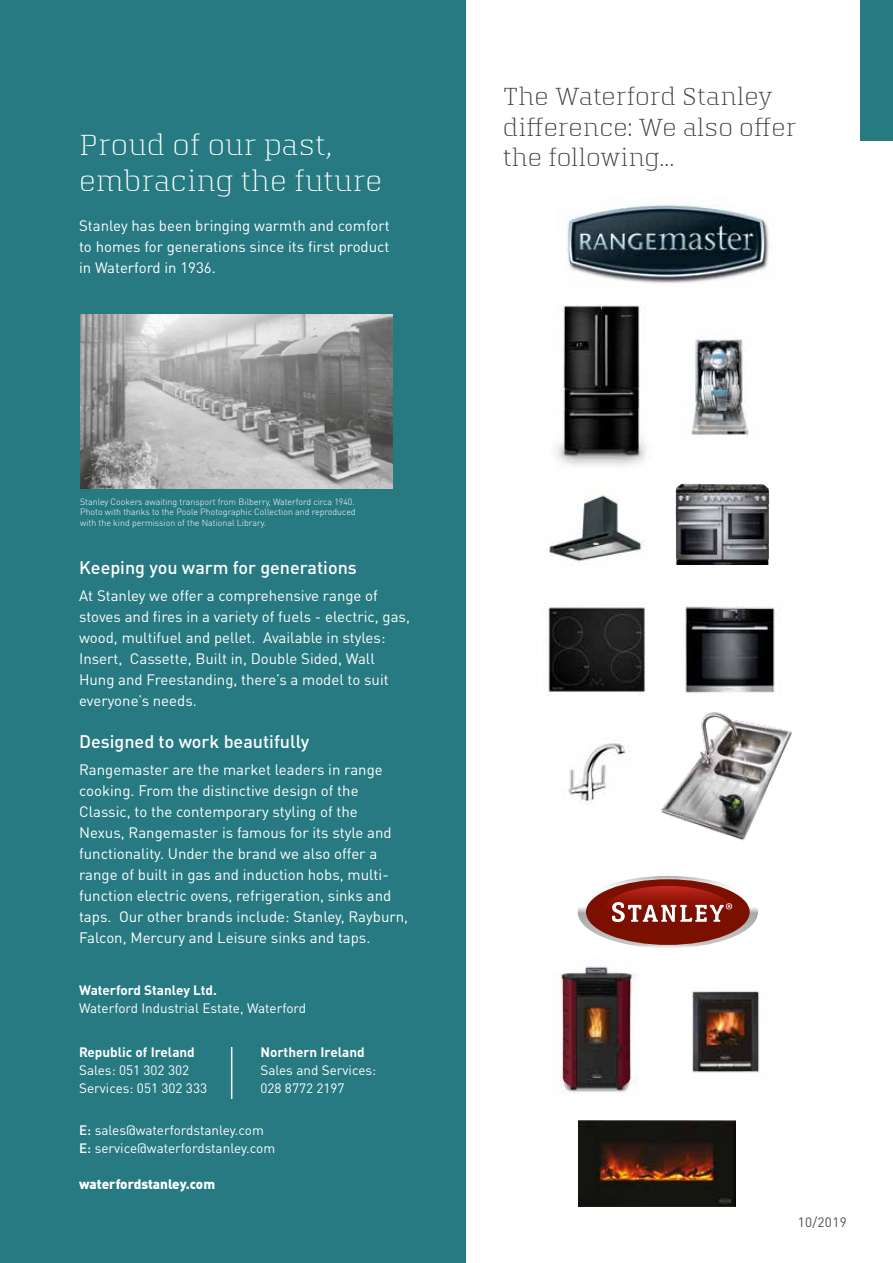
<style>
.page{position:relative;width:893px;height:1263px;background:#fff}
.page>*{position:absolute;margin:0;border:0;box-sizing:border-box;transform-origin:0 0}
.t1{font:300 30px/36px "Quitador Pro";color:#fff}
.t2{font:300 25.5px/30.6px "Quitador Pro";letter-spacing:-.005em;color:#3c3c3b}
.t3{font:500 18px "DIN Pro";color:#fff}
.t4{font:15px/21px "DIN Pro";color:#fff}
.t5{font:13.5px/18px "DIN Pro";color:#fff}
.t6{font:700 13.5px "DIN Pro";color:#fff}
.t7{font:900 13.5px "DIN Pro";color:#fff}
.t8{font:13.5px "DIN Pro";letter-spacing:.025em;color:#524e4b}
.t9{font:300 9px/10.8px "DIN Pro";color:#fff;text-align:justify}
.s1{font-weight:500}
</style>
<div class="page">
<div style="left:0;top:0;width:466px;height:1263px;background:#277a82"></div>
<svg style="left:578px;top:876px;width:180px;height:72px"></svg>
<hr style="left:231px;top:1047px;width:1px;height:52px;background:#fff">
<img style="left:568px;top:743px;width:58px;height:62px">
<img style="left:578px;top:1120px;width:157px;height:87px">
<img style="left:555px;top:304px;width:91px;height:162px">
<img style="left:691px;top:336px;width:58px;height:100px">
<img style="left:549px;top:495px;width:96px;height:67px">
<img style="left:676px;top:484px;width:93px;height:81px">
<img style="left:543px;top:605px;width:102px;height:89px">
<img style="left:685px;top:606px;width:96px;height:87px">
<img style="left:661px;top:712px;width:131px;height:129px">
<img style="left:691px;top:991px;width:69px;height:82px">
<img style="left:560px;top:966px;width:78px;height:128px">
<div style="left:861px;top:0;width:32px;height:140px;background:#277a82"></div>
<img style="left:80px;top:315px;width:313px;height:173px">
<img style="left:567px;top:205px;width:202px;height:79px">
<h1 class="t1" style="left:79px;top:127px;width:304px">Proud of our past, embracing the future</h1>
<p class="t4" style="left:79px;top:214px;width:312px;text-align:justify">Stanley has been bringing warmth and comfort to homes for generations since its first product in Waterford in 1936.</p>
<p class="t9" style="left:80px;top:495px;width:277px">Stanley Cookers awaiting transport from Bilberry, Waterford circa 1940.<br>Photo with thanks to the Poole Photographic Collection and reproduced with the kind permission of the National Library.</p>
<p class="t3" style="left:79px;top:555px;width:279px">Keeping you warm for generations</p>
<p class="t4" style="left:79px;top:585px;width:332px">At Stanley we offer a comprehensive range of stoves and fires in a variety of fuels - electric, gas, wood, multifuel and pellet. Available in styles:<br>Insert, Cassette, Built in, Double Sided, Wall Hung and Freestanding, there’s a model to suit everyone’s needs.</p>
<p class="t3" style="left:79px;top:729px;width:232px">Designed to work beautifully</p>
<p class="t4" style="left:79px;top:759px;width:331px">Rangemaster are the market leaders in range cooking. From the distinctive design of the Classic, to the contemporary styling of the<br>Nexus, Rangemaster is famous for its style and functionality. Under the brand we also offer a range of built in gas and induction hobs, multi&shy;function electric ovens, refrigeration, sinks and taps. Our other brands include: Stanley, Rayburn, Falcon, Mercury and Leisure sinks and taps.</p>
<p class="t6" style="left:79px;top:980px;width:139px">Waterford Stanley Ltd.</p>
<p class="t5" style="left:79px;top:999px;width:228px">Waterford Industrial Estate, Waterford</p>
<p class="t6" style="left:79px;top:1042px;width:117px">Republic of Ireland</p>
<p class="t5" style="left:79px;top:1061px;width:130px">Sales: 051 302 302<br>Services: 051 302 333</p>
<p class="t5" style="left:79px;top:1120px;width:198px"><span class="s1">E:</span> sales@waterfordstanley.com<br><span class="s1">E:</span> service@waterfordstanley.com</p>
<p class="t7" style="left:79px;top:1174px;width:138px">waterfordstanley.com</p>
<p class="t6" style="left:260px;top:1042px;width:106px">Northern Ireland</p>
<p class="t5" style="left:260px;top:1061px;width:117px">Sales and Services:<br>028 8772 2197</p>
<h2 class="t2" style="left:503px;top:81px;width:295px">The Waterford Stanley difference: We also offer the following...</h2>
<p class="t8" style="left:798px;top:1212px;width:51px">10/2019</p>
</div>
